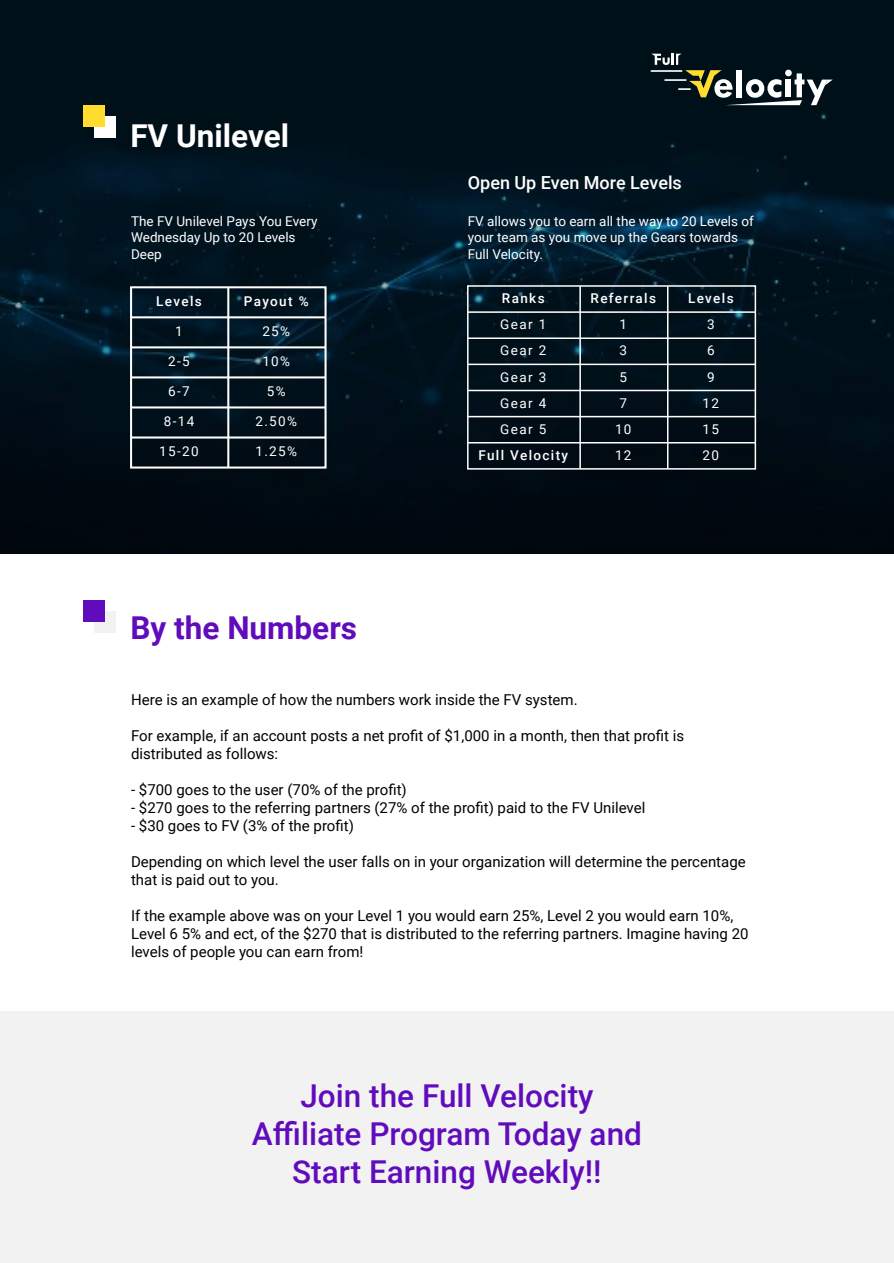
<style>
.page{position:relative;width:894px;height:1263px;background:#fff}
.page>*{position:absolute;margin:0;border:0;box-sizing:border-box;transform-origin:0 0}
.t1{font:500 31.5px/37.8px "Roboto";color:#610cbc;text-align:center}
.t2{font:700 31.5px "Roboto";color:#610cbc}
.t3{font:700 31.5px "Roboto";color:#fff}
.t4{font:500 18px "Roboto";color:#fff}
.t5{font:15px/18px "Roboto";color:#000}
.t6{font:13.5px/16.2px "Roboto";color:#fff}
.t7{font:500 13.5px "Roboto";letter-spacing:.1em;color:#fff}
</style>
<div class="page">
<svg style="left:0;top:0;width:893px;height:554px;background:#01111c"></svg>
<div style="left:0;top:1011px;width:893px;height:252px;background:#f2f2f2"></div>
<hr style="left:650px;top:70px;width:32px;height:2px;background:#fff">
<svg style="left:651px;top:54px;width:181px;height:51px;background:#384344"></svg>
<div style="left:94px;top:611px;width:22px;height:22px;background:#f2f2f2"></div>
<div style="left:83px;top:600px;width:22px;height:22px;background:#610cbc"></div>
<div style="left:94px;top:116px;width:22px;height:22px;background:#fff"></div>
<div style="left:83px;top:105px;width:22px;height:22px;background:#ffdc2e"></div>
<div style="left:130px;top:286px;width:196px;height:182px;border:2px solid #fff"></div>
<hr style="left:131px;top:436px;width:194px;height:2px;background:#fff">
<hr style="left:131px;top:406px;width:194px;height:2px;background:#fff">
<hr style="left:131px;top:376px;width:194px;height:2px;background:#fff">
<hr style="left:131px;top:346px;width:194px;height:2px;background:#fff">
<hr style="left:131px;top:316px;width:194px;height:2px;background:#fff">
<hr style="left:227px;top:287px;width:2px;height:180px;background:#fff">
<div style="left:467px;top:285px;width:288px;height:184px;border:2px solid #fff"></div>
<hr style="left:467px;top:442px;width:288px;height:1px;background:#fff">
<hr style="left:467px;top:416px;width:288px;height:1px;background:#fff">
<hr style="left:467px;top:390px;width:288px;height:1px;background:#fff">
<hr style="left:467px;top:363px;width:288px;height:2px;background:#fff">
<hr style="left:467px;top:337px;width:288px;height:2px;background:#fff">
<hr style="left:467px;top:311px;width:288px;height:2px;background:#fff">
<hr style="left:666px;top:286px;width:2px;height:183px;background:#fff">
<hr style="left:579px;top:286px;width:1px;height:183px;background:#fff">
<h1 class="t3" style="left:130px;top:114px;width:160px">FV Unilevel</h1>
<p class="t6" style="left:131px;top:213px;width:188px">The FV Unilevel Pays You Every<br>Wednesday Up to 20 Levels<br>Deep</p>
<p class="t7" style="left:156px;top:292px;width:47px">Levels</p>
<p class="t7" style="left:244px;top:292px;width:66px">Payout %</p>
<p class="t6" style="left:175px;top:323px;width:9px">1</p>
<p class="t6" style="left:262px;top:323px;width:29px">25%</p>
<p class="t6" style="left:168px;top:353px;width:23px">2-5</p>
<p class="t6" style="left:262px;top:353px;width:29px">10%</p>
<p class="t6" style="left:168px;top:383px;width:23px">6-7</p>
<p class="t6" style="left:267px;top:383px;width:20px">5%</p>
<p class="t6" style="left:164px;top:413px;width:32px">8-14</p>
<p class="t6" style="left:255px;top:413px;width:43px">2.50%</p>
<p class="t6" style="left:159px;top:443px;width:41px">15-20</p>
<p class="t6" style="left:255px;top:443px;width:43px">1.25%</p>
<h1 class="t2" style="left:130px;top:606px;width:228px">By the Numbers</h1>
<p class="t4" style="left:467px;top:170px;width:215px">Open Up Even More Levels</p>
<p class="t6" style="left:467px;top:213px;width:287px">FV allows you to earn all the way to 20 Levels of your team as you move up the Gears towards<br>Full Velocity.</p>
<p class="t7" style="left:590px;top:289px;width:67px">Referrals</p>
<p class="t7" style="left:688px;top:289px;width:47px">Levels</p>
<p class="t6" style="left:619px;top:316px;width:9px">1</p>
<p class="t6" style="left:706px;top:316px;width:9px">3</p>
<p class="t6" style="left:619px;top:342px;width:9px">3</p>
<p class="t6" style="left:706px;top:342px;width:9px">6</p>
<p class="t6" style="left:619px;top:368px;width:9px">5</p>
<p class="t6" style="left:706px;top:368px;width:9px">9</p>
<p class="t6" style="left:619px;top:394px;width:9px">7</p>
<p class="t6" style="left:702px;top:394px;width:18px">12</p>
<p class="t6" style="left:614px;top:421px;width:18px">10</p>
<p class="t6" style="left:702px;top:421px;width:18px">15</p>
<p class="t7" style="left:501px;top:289px;width:44px">Ranks</p>
<p class="t6" style="left:500px;top:311px;width:47px;line-height:26.2px;text-align:justify">Gear 1<br>Gear 2<br>Gear 3<br>Gear 4<br>Gear 5</p>
<p class="t7" style="left:478px;top:446px;width:91px">Full Velocity</p>
<p class="t6" style="left:614px;top:447px;width:18px">12</p>
<p class="t6" style="left:702px;top:447px;width:18px">20</p>
<p class="t5" style="left:131px;top:690px;width:448px">Here is an example of how the numbers work inside the FV system.</p>
<p class="t5" style="left:131px;top:726px;width:554px">For example, if an account posts a net profit of $1,000 in a month, then that profit is distributed as follows:</p>
<p class="t5" style="left:131px;top:780px;width:277px">- $700 goes to the user (70% of the profit)</p>
<p class="t5" style="left:131px;top:798px;width:515px">- $270 goes to the referring partners (27% of the profit) paid to the FV Unilevel</p>
<p class="t5" style="left:131px;top:816px;width:224px">- $30 goes to FV (3% of the profit)</p>
<p class="t5" style="left:131px;top:852px;width:616px">Depending on which level the user falls on in your organization will determine the percentage that is paid out to you.</p>
<p class="t5" style="left:131px;top:906px;width:618px">If the example above was on your Level 1 you would earn 25%, Level 2 you would earn 10%,<br>Level 6 5% and ect, of the $270 that is distributed to the referring partners. Imagine having 20 levels of people you can earn from!</p>
<h1 class="t1" style="left:252px;top:1075px;width:391px">Join the Full Velocity<br>Affiliate Program Today and<br>Start Earning Weekly!!</h1>
</div>
